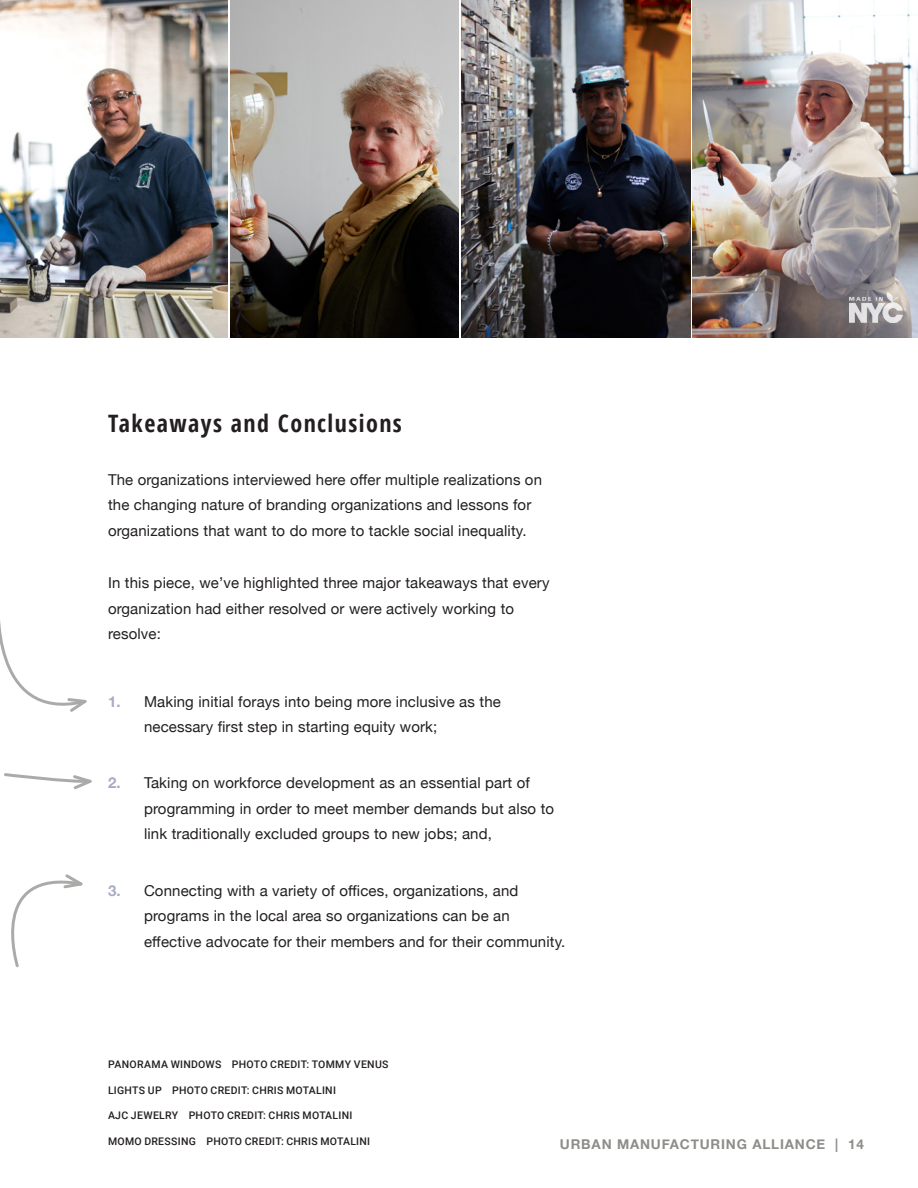
<style>
.page{position:relative;width:918px;height:1188px;background:#fff}
.page>*{position:absolute;margin:0;border:0;box-sizing:border-box;transform-origin:0 0}
.Heading_2{font:700 24px "Open Sans Condensed";letter-spacing:.06em;color:#231f20}
.t1{font:15px/25.5px "Helvetica Neue";letter-spacing:.01em;color:#231f20}
.t2{font:700 13.5px "Helvetica Neue";letter-spacing:.06em;color:#8d8d8a}
.t3{font:500 10.5px "Roboto";letter-spacing:.025em;color:#231f20}
.s1{font-weight:700;color:#a7acc3}
</style>
<div class="page">
<img style="left:462px;top:0;width:228px;height:338px">
<img style="left:693px;top:0;width:225px;height:338px">
<img style="left:0;top:0;width:228px;height:338px">
<img style="left:230px;top:0;width:229px;height:338px">
<img style="left:850px;top:293px;width:53px;height:29px">
<svg style="left:0;top:621px;width:87px;height:91px"></svg>
<svg style="left:11px;top:874px;width:72px;height:94px"></svg>
<svg style="left:4px;top:773px;width:88px;height:17px"></svg>
<p class="Heading_2" style="left:108px;top:407px;width:295px">Takeaways and Conclusions</p>
<p class="t1" style="left:108px;top:468px;width:436px">The organizations interviewed here offer multiple realizations on the changing nature of branding organizations and lessons for organizations that want to do more to tackle social inequality.</p>
<p class="t1" style="left:108px;top:571px;width:443px">In this piece, we’ve highlighted three major takeaways that every organization had either resolved or were actively working to resolve:</p>
<p class="t1" style="left:144px;top:689px;width:358px;text-indent:-36px"><span class="s1">1.</span> Making initial forays into being more inclusive as the necessary first step in starting equity work;</p>
<p class="t1" style="left:144px;top:771px;width:412px;text-indent:-36px"><span class="s1">2.</span> Taking on workforce development as an essential part of programming in order to meet member demands but also to link traditionally excluded groups to new jobs; and,</p>
<p class="t1" style="left:144px;top:879px;width:423px;text-indent:-36px"><span class="s1">3.</span> Connecting with a variety of offices, organizations, and programs in the local area so organizations can be an effective advocate for their members and for their community.</p>
<p class="t3" style="left:108px;top:1057px;width:282px">PANORAMA WINDOWS PHOTO CREDIT: TOMMY VENUS</p>
<p class="t3" style="left:108px;top:1083px;width:230px">LIGHTS UP PHOTO CREDIT: CHRIS MOTALINI</p>
<p class="t3" style="left:108px;top:1108px;width:246px">AJC JEWELRY PHOTO CREDIT: CHRIS MOTALINI</p>
<p class="t3" style="left:108px;top:1134px;width:264px">MOMO DRESSING PHOTO CREDIT: CHRIS MOTALINI</p>
<p class="t2" style="left:560px;top:1133px;width:306px">URBAN MANUFACTURING ALLIANCE | 14</p>
</div>
